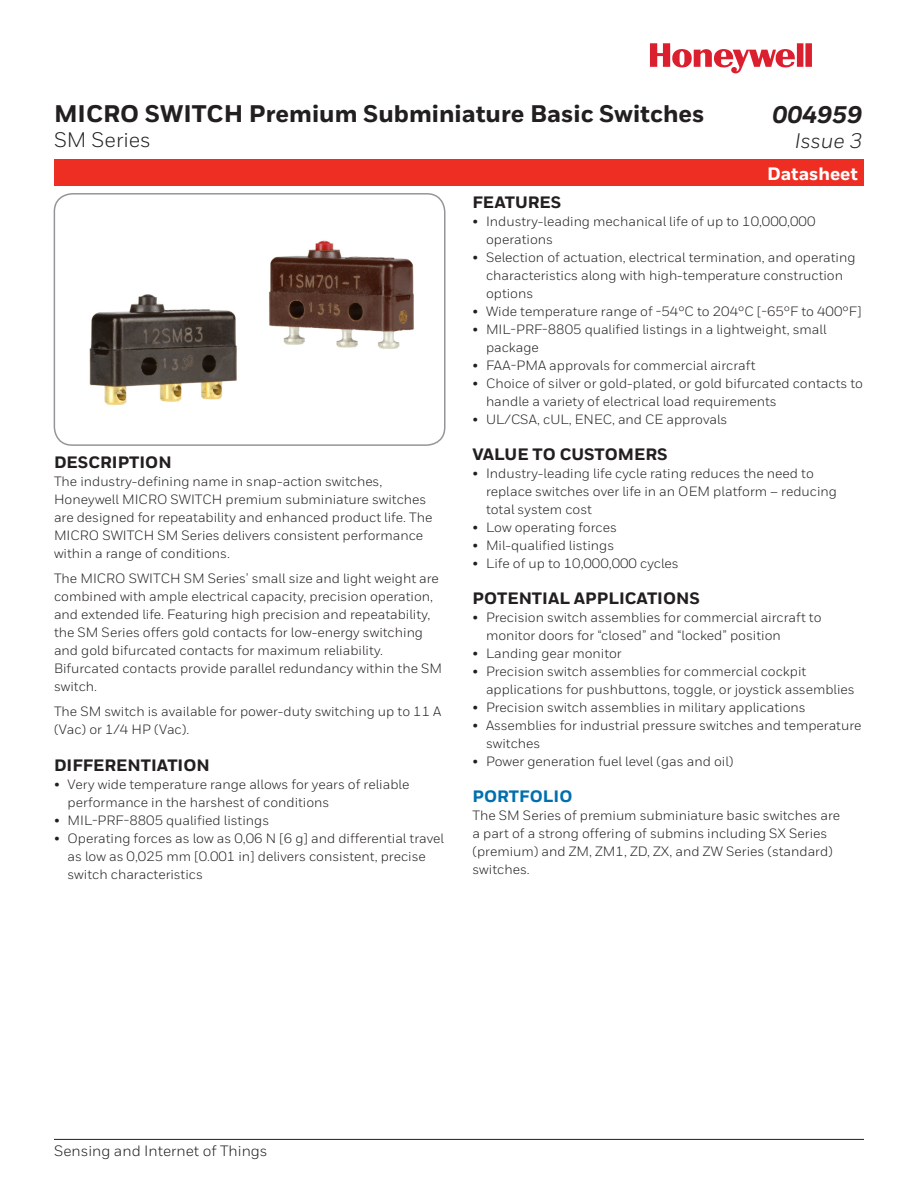
<style>
.page{position:relative;width:918px;height:1188px;background:#fff}
.page>*{position:absolute;margin:0;border:0;box-sizing:border-box;transform-origin:0 0}
.t1{font:800 24px "Honeywell Sans";color:#231f20}
.t2{font:italic 800 24px "Honeywell Sans";color:#231f20}
.t3{font:21px "Honeywell Sans";color:#231f20}
.t4{font:italic 21px "Honeywell Sans";letter-spacing:-.005em;color:#231f20}
.t5{font:800 18px "Honeywell Sans";color:#fff}
.t6{font:800 16.5px "Honeywell Sans";color:#231f20}
.t7{font:800 16.5px "Honeywell Sans";color:#006faf}
.t8{font:15px "Honeywell Sans";color:#231f20}
.t9{font:13.5px/18px "Honeywell Sans";color:#231f20}
</style>
<div class="page">
<div style="left:54px;top:193px;width:392px;height:253px;border:2px solid #939598;border-radius:18px"></div>
<svg style="left:650px;top:43px;width:162px;height:30px"></svg>
<div style="left:54px;top:159px;width:810px;height:27px;background:#ee2e22"></div>
<hr style="left:54px;top:1139px;width:810px;height:1px;background:#231f20">
<img style="left:89px;top:294px;width:148px;height:111px">
<img style="left:269px;top:240px;width:145px;height:109px">
<h1 class="t1" style="left:54px;top:99px;width:652px">MICRO SWITCH Premium Subminiature Basic Switches</h1>
<h2 class="t3" style="left:54px;top:128px;width:98px">SM Series</h2>
<h1 class="t2" style="left:772px;top:100px;width:91px">004959</h1>
<h2 class="t4" style="left:795px;top:128px;width:69px">Issue 3</h2>
<h3 class="t5" style="left:767px;top:163px;width:92px">Datasheet</h3>
<p class="t6" style="left:54px;top:453px;width:119px">DESCRIPTION</p>
<p class="t9" style="left:54px;top:473px;width:380px">The industry-defining name in snap-action switches, Honeywell MICRO SWITCH premium subminiature switches are designed for repeatability and enhanced product life. The MICRO SWITCH SM Series delivers consistent performance within a range of conditions.</p>
<p class="t9" style="left:54px;top:570px;width:390px">The MICRO SWITCH SM Series’ small size and light weight are combined with ample electrical capacity, precision operation, and extended life. Featuring high precision and repeatability, the SM Series offers gold contacts for low-energy switching and gold bifurcated contacts for maximum reliability.<br>Bifurcated contacts provide parallel redundancy within the SM switch.</p>
<p class="t9" style="left:54px;top:702px;width:389px">The SM switch is available for power-duty switching up to 11 A (Vac) or 1/4 HP (Vac).</p>
<p class="t6" style="left:54px;top:756px;width:157px">DIFFERENTIATION</p>
<p class="t9" style="left:68px;top:776px;width:343px;text-indent:-14px">• Very wide temperature range allows for years of reliable performance in the harshest of conditions</p>
<p class="t9" style="left:54px;top:812px;width:217px">• MIL-PRF-8805 qualified listings</p>
<p class="t9" style="left:68px;top:830px;width:378px;text-indent:-14px">• Operating forces as low as 0,06 N [6 g] and differential travel as low as 0,025 mm [0.001 in] delivers consistent, precise switch characteristics</p>
<p class="t6" style="left:472px;top:192px;width:90px">FEATURES</p>
<p class="t9" style="left:486px;top:212px;width:331px;text-indent:-14px">• Industry-leading mechanical life of up to 10,000,000 operations</p>
<p class="t9" style="left:486px;top:248px;width:371px;text-indent:-14px">• Selection of actuation, electrical termination, and operating characteristics along with high-temperature construction options</p>
<p class="t9" style="left:472px;top:302px;width:391px">• Wide temperature range of -54°C to 204°C [-65°F to 400°F]</p>
<p class="t9" style="left:486px;top:320px;width:342px;text-indent:-14px">• MIL-PRF-8805 qualified listings in a lightweight, small package</p>
<p class="t9" style="left:472px;top:356px;width:285px">• FAA-PMA approvals for commercial aircraft</p>
<p class="t9" style="left:486px;top:374px;width:379px;text-indent:-14px">• Choice of silver or gold-plated, or gold bifurcated contacts to handle a variety of electrical load requirements</p>
<p class="t9" style="left:472px;top:410px;width:256px">• UL/CSA, cUL, ENEC, and CE approvals</p>
<p class="t6" style="left:472px;top:444px;width:197px">VALUE TO CUSTOMERS</p>
<p class="t9" style="left:486px;top:464px;width:353px;text-indent:-14px">• Industry-leading life cycle rating reduces the need to replace switches over life in an OEM platform – reducing total system cost</p>
<p class="t9" style="left:472px;top:518px;width:146px">• Low operating forces</p>
<p class="t9" style="left:472px;top:536px;width:143px">• Mil-qualified listings</p>
<p class="t9" style="left:472px;top:554px;width:208px">• Life of up to 10,000,000 cycles</p>
<p class="t6" style="left:472px;top:588px;width:229px">POTENTIAL APPLICATIONS</p>
<p class="t9" style="left:486px;top:608px;width:337px;text-indent:-14px">• Precision switch assemblies for commercial aircraft to monitor doors for “closed” and “locked” position</p>
<p class="t9" style="left:472px;top:644px;width:151px">• Landing gear monitor</p>
<p class="t9" style="left:486px;top:662px;width:370px;text-indent:-14px">• Precision switch assemblies for commercial cockpit applications for pushbuttons, toggle, or joystick assemblies</p>
<p class="t9" style="left:472px;top:698px;width:335px">• Precision switch assemblies in military applications</p>
<p class="t9" style="left:486px;top:716px;width:377px;text-indent:-14px">• Assemblies for industrial pressure switches and temperature switches</p>
<p class="t9" style="left:472px;top:752px;width:263px">• Power generation fuel level (gas and oil)</p>
<p class="t7" style="left:472px;top:786px;width:101px">PORTFOLIO</p>
<p class="t9" style="left:472px;top:806px;width:369px">The SM Series of premium subminiature basic switches are a part of a strong offering of submins including SX Series (premium) and ZM, ZM1, ZD, ZX, and ZW Series (standard) switches.</p>
<p class="t8" style="left:54px;top:1142px;width:215px">Sensing and Internet of Things</p>
</div>
